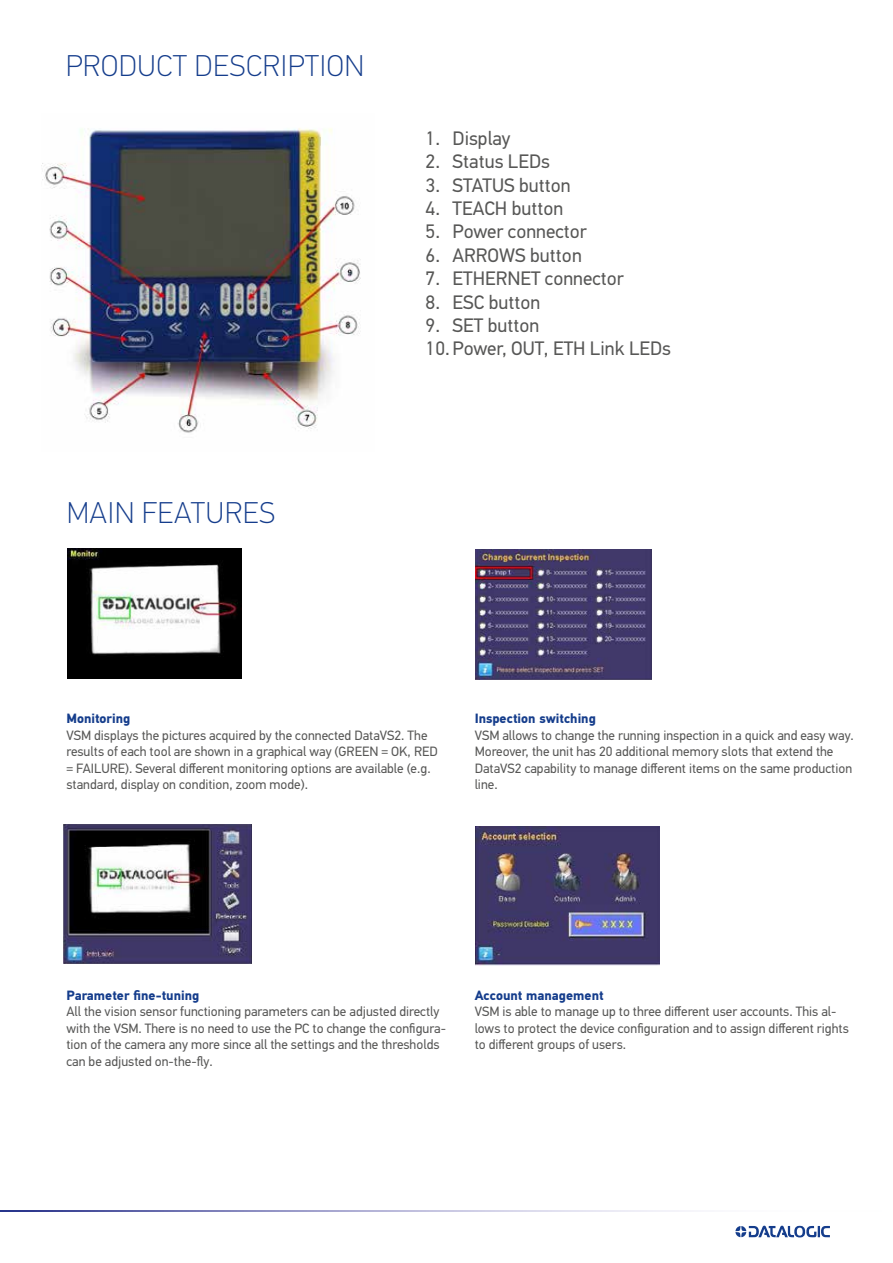
<style>
.page{position:relative;width:893px;height:1263px;background:#fff}
.page>*{position:absolute;margin:0;border:0;box-sizing:border-box;transform-origin:0 0}
.t1{font:100 30px "PF Din Text Pro";letter-spacing:.02em;color:#153d8c}
.t2{font:19.5px/23.4px "PF Din Text Pro";color:#575756}
.t3{font:13.5px/16.5px "PF Din Text Pro";color:#575756}
.t4{font:700 13.5px "PF Din Text Pro";color:#153d8c}
</style>
<div class="page">
<svg style="left:0;top:1211px;width:685px;height:1px"></svg>
<svg style="left:735px;top:1225px;width:95px;height:12px"></svg>
<img style="left:41px;top:128px;width:320px;height:305px">
<img style="left:67px;top:549px;width:174px;height:129px">
<img style="left:64px;top:825px;width:187px;height:139px">
<img style="left:475px;top:550px;width:176px;height:129px">
<img style="left:475px;top:826px;width:185px;height:139px">
<h1 class="t1" style="left:66px;top:48px;width:300px">PRODUCT DESCRIPTION</h1>
<h1 class="t1" style="left:67px;top:496px;width:210px">MAIN FEATURES</h1>
<h2 class="t2" style="left:426px;top:127px;width:86px">1. Display</h2>
<h2 class="t2" style="left:426px;top:150px;width:126px">2. Status LEDs</h2>
<h2 class="t2" style="left:426px;top:173px;width:147px">3. STATUS button</h2>
<h2 class="t2" style="left:426px;top:197px;width:139px">4. TEACH button</h2>
<h2 class="t2" style="left:426px;top:220px;width:163px">5. Power connector</h2>
<h2 class="t2" style="left:426px;top:244px;width:158px">6. ARROWS button</h2>
<h2 class="t2" style="left:426px;top:267px;width:200px">7. ETHERNET connector</h2>
<h2 class="t2" style="left:426px;top:290px;width:116px">8. ESC button</h2>
<h2 class="t2" style="left:426px;top:314px;width:247px">9. SET button<br>10.Power, OUT, ETH Link LEDs</h2>
<p class="t4" style="left:66px;top:710px;width:65px">Monitoring</p>
<p class="t3" style="left:66px;top:727px;width:373px">VSM displays the pictures acquired by the connected DataVS2. The results of each tool are shown in a graphical way (GREEN = OK, RED = FAILURE). Several different monitoring options are available (e.g. standard, display on condition, zoom mode).</p>
<p class="t4" style="left:475px;top:710px;width:123px">Inspection switching</p>
<p class="t3" style="left:475px;top:727px;width:381px">VSM allows to change the running inspection in a quick and easy way.<br>Moreover, the unit has 20 additional memory slots that extend the DataVS2 capability to manage different items on the same production line.</p>
<p class="t4" style="left:66px;top:987px;width:134px">Parameter fine-tuning</p>
<p class="t3" style="left:66px;top:1003px;width:381px">All the vision sensor functioning parameters can be adjusted directly with the VSM. There is no need to use the PC to change the configura&shy;tion of the camera any more since all the settings and the thresholds can be adjusted on-the-fly.</p>
<p class="t4" style="left:475px;top:987px;width:131px">Account management</p>
<p class="t3" style="left:475px;top:1003px;width:376px">VSM is able to manage up to three different user accounts. This al&shy;lows to protect the device configuration and to assign different rights to different groups of users.</p>
</div>
